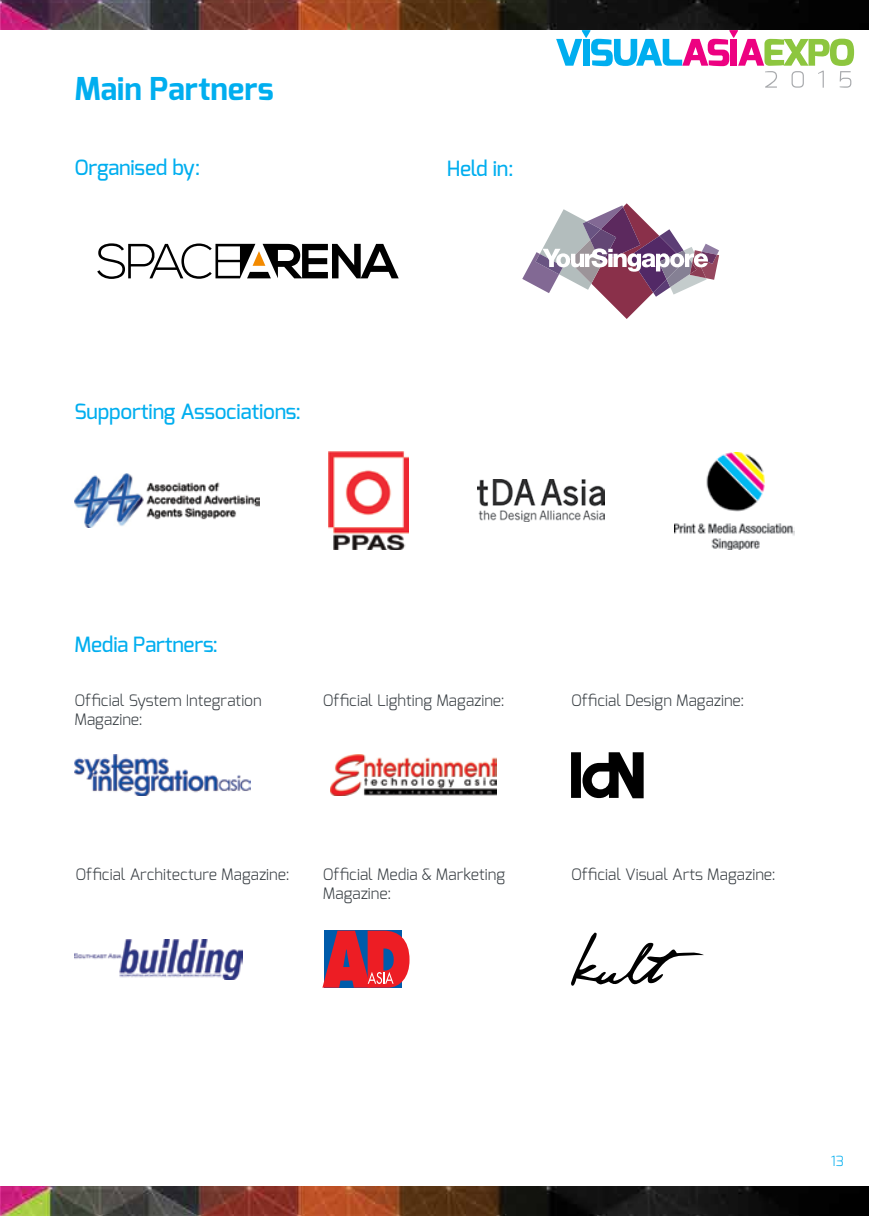
<style>
.page{position:relative;width:869px;height:1216px;background:#fff}
.page>*{position:absolute;margin:0;border:0;box-sizing:border-box;transform-origin:0 0}
.t1{font:700 31.5px "Exo";color:#00aeef}
.t2{font:500 21px "Exo";letter-spacing:-.01em;color:#00aeef}
.t3{font:300 15.75px/18.9px "Exo";color:#373d42}
.t4{font:300 14px "Exo";color:#00aeef}
</style>
<div class="page">
<img style="left:0;top:0;width:868px;height:30px">
<img style="left:0;top:1186px;width:868px;height:29px">
<svg style="left:556px;top:30px;width:297px;height:58px"></svg>
<img style="left:330px;top:754px;width:166px;height:41px">
<img style="left:74px;top:754px;width:176px;height:41px">
<svg style="left:571px;top:752px;width:72px;height:46px"></svg>
<img style="left:74px;top:939px;width:168px;height:40px">
<svg style="left:322px;top:930px;width:87px;height:57px;background:#ba3b52"></svg>
<svg style="left:97px;top:243px;width:301px;height:36px"></svg>
<img style="left:74px;top:474px;width:185px;height:53px">
<img style="left:328px;top:451px;width:80px;height:98px">
<img style="left:674px;top:452px;width:120px;height:97px">
<img style="left:477px;top:480px;width:127px;height:41px">
<svg style="left:571px;top:932px;width:132px;height:54px"></svg>
<svg style="left:522px;top:203px;width:196px;height:116px"></svg>
<h1 class="t1" style="left:74px;top:68px;width:201px">Main Partners</h1>
<h2 class="t2" style="left:74px;top:154px;width:127px">Organised by:</h2>
<h2 class="t2" style="left:446px;top:154px;width:68px">Held in:</h2>
<h2 class="t2" style="left:74px;top:398px;width:228px">Supporting Associations:</h2>
<h2 class="t2" style="left:74px;top:630px;width:145px">Media Partners:</h2>
<p class="t3" style="left:74px;top:691px;width:189px">Official System Integration<br>Magazine:</p>
<p class="t3" style="left:323px;top:691px;width:183px">Official Lighting Magazine:</p>
<p class="t3" style="left:570px;top:691px;width:175px">Official Design Magazine:</p>
<p class="t3" style="left:76px;top:865px;width:215px">Official Architecture Magazine:</p>
<p class="t3" style="left:323px;top:865px;width:184px">Official Media &amp; Marketing<br>Magazine:</p>
<p class="t3" style="left:570px;top:865px;width:206px">Official Visual Arts Magazine:</p>
<p class="t4" style="left:830px;top:1152px;width:15px">13</p>
</div>
